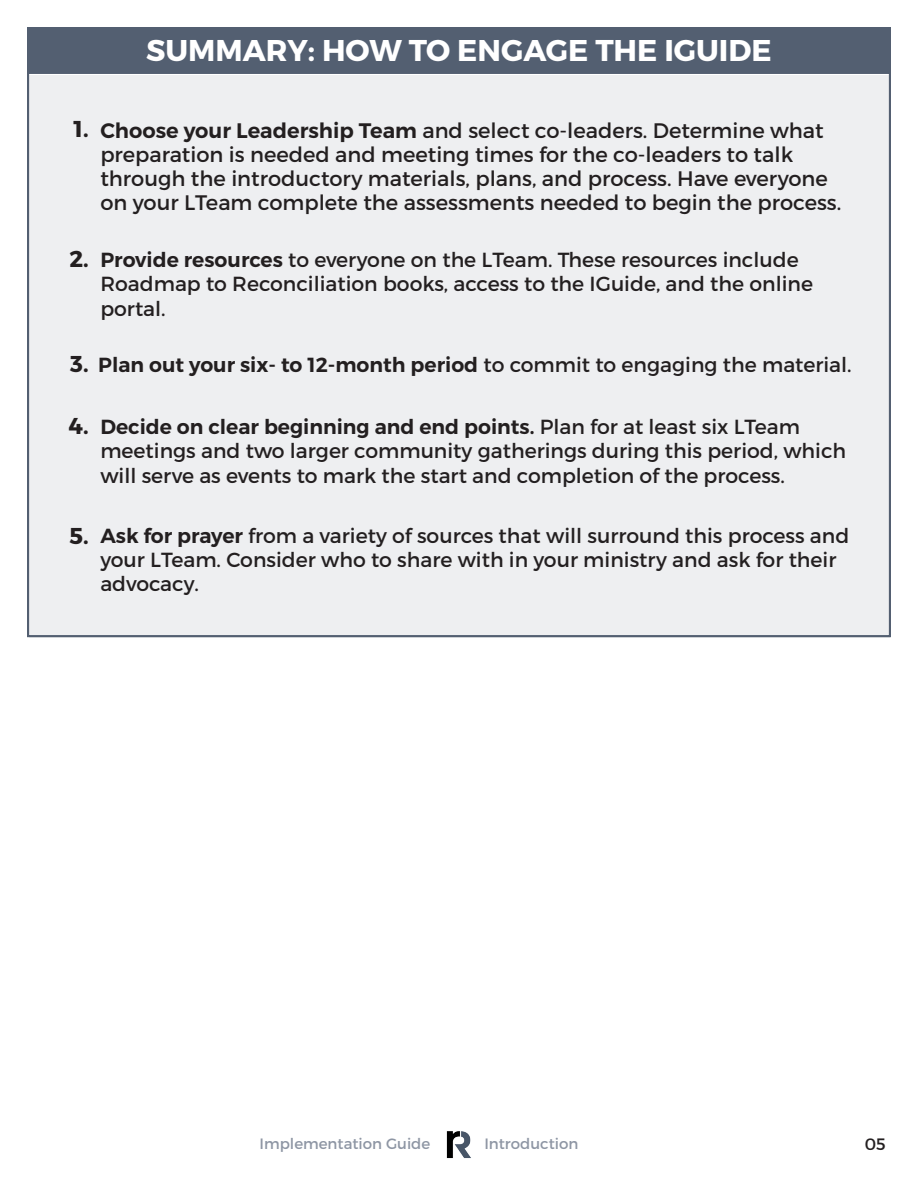
<style>
.page{position:relative;width:918px;height:1188px;background:#fff}
.page>*{position:absolute;margin:0;border:0;box-sizing:border-box;transform-origin:0 0}
.t1{font:700 30px "Montserrat";color:#fff}
.t2{font:700 22.95px "Montserrat";color:#231f20}
.t3{font:21px/24px "Montserrat";color:#231f20}
.t4{font:20.4px/24.2px "Montserrat";color:#231f20}
.t5{font:600 20.4px "Montserrat";color:#231f20}
.t6{font:16.5px "Montserrat";color:#231f20}
.t7{font:15px "Montserrat";color:#8e96a4}
.s1{font-weight:600}
.s2{font-weight:400}
</style>
<div class="page">
<img style="left:446px;top:1131px;width:25px;height:28px">
<div style="left:27px;top:27px;width:864px;height:46px;background:#535f71"></div>
<div style="left:29px;top:75px;width:860px;height:562px;background:#eeeff1"></div>
<p class="t1" style="left:146px;top:32px;width:627px">SUMMARY: HOW TO ENGAGE THE IGUIDE</p>
<p class="t2" style="left:74px;top:115px;width:17px">1.</p>
<p class="t2" style="left:69px;top:245px;width:21px">2.</p>
<p class="t2" style="left:70px;top:350px;width:20px">3.</p>
<p class="t3" style="left:100px;top:119px;width:743px"><span class="s1">Choose your Leadership Team</span> and select co-leaders. Determine what preparation is needed and meeting times for the co-leaders to talk through the introductory materials, plans, and process. Have everyone on your LTeam complete the assessments needed to begin the process.</p>
<p class="t4" style="left:100px;top:248px;width:714px"><span class="s1">Provide resources</span> to everyone on the LTeam. These resources include<br>Roadmap to Reconciliation books, access to the IGuide, and the online portal.</p>
<p class="t5" style="left:98px;top:352px;width:755px">Plan out your six- to 12-month period <span class="s2">to commit to engaging the material.</span></p>
<p class="t2" style="left:69px;top:412px;width:22px">4.</p>
<p class="t4" style="left:100px;top:415px;width:747px"><span class="s1">Decide on clear beginning and end points.</span> Plan for at least six LTeam meetings and two larger community gatherings during this period, which will serve as events to mark the start and completion of the process.</p>
<p class="t2" style="left:69px;top:522px;width:21px">5.</p>
<p class="t4" style="left:100px;top:523px;width:751px"><span class="s1">Ask for prayer</span> from a variety of sources that will surround this process and your LTeam. Consider who to share with in your ministry and ask for their advocacy.</p>
<p class="t7" style="left:260px;top:1134px;width:172px">Implementation Guide</p>
<p class="t7" style="left:484px;top:1134px;width:96px">Introduction</p>
<p class="t6" style="left:865px;top:1134px;width:22px">05</p>
</div>
